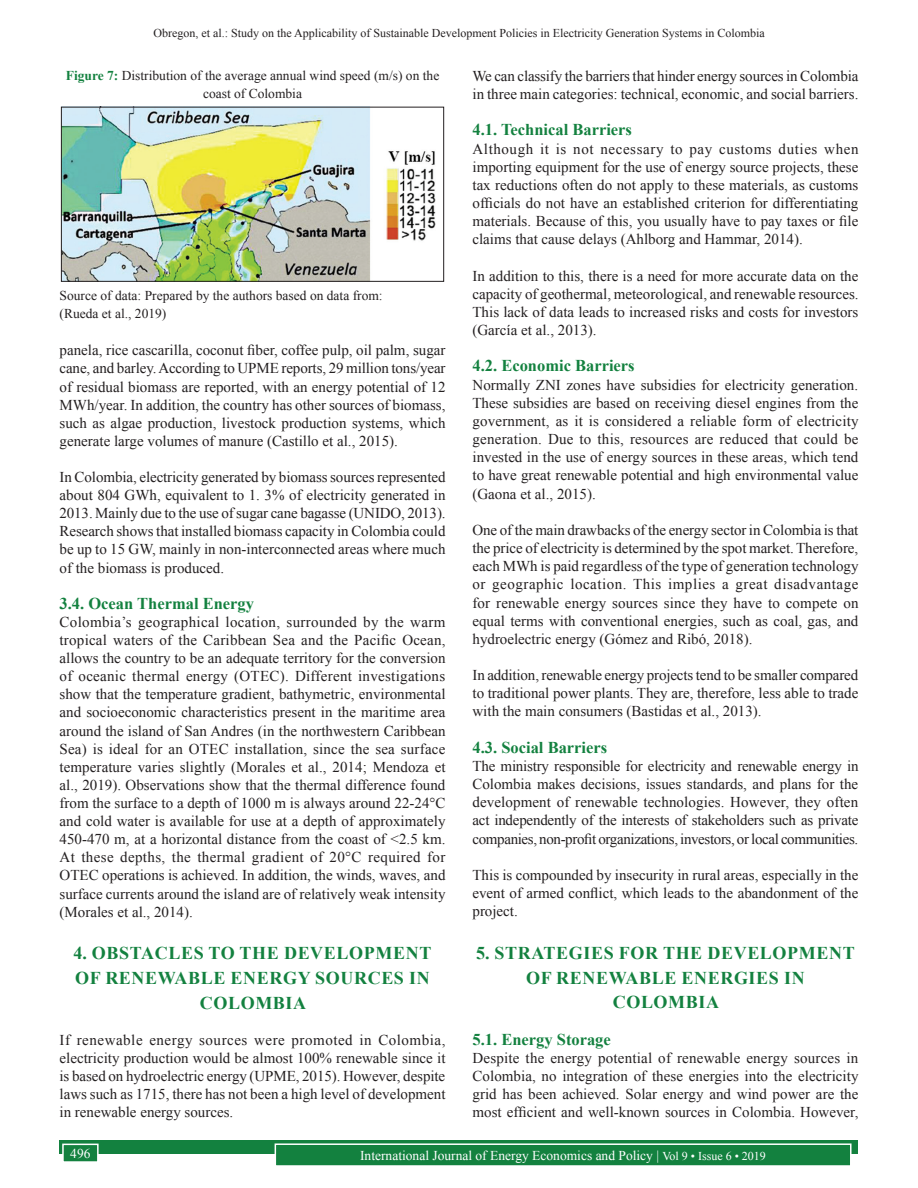
<style>
.page{position:relative;width:918px;height:1188px;background:#fff}
.page>*{position:absolute;margin:0;border:0;box-sizing:border-box;transform-origin:0 0}
.t1{font:700 18px/24.8px "Times New Roman";letter-spacing:.035em;color:#13813f;text-align:center}
.t2{font:700 16.5px "Times New Roman";color:#13813f}
.TX{font:15px/18.1px "Times New Roman";color:#231f20;text-align:justify}
.FGC{font:13.5px/18px "Times New Roman";color:#231f20;text-align:center}
.t3{font:13.5px "Times New Roman";color:#fff}
.FGC_SRC{font:13.5px/18px "Times New Roman";color:#231f20}
.t4{font:12px "Times New Roman";color:#231f20}
.s1{font-weight:700;color:#13813f}
.s2{font-size:12px}
</style>
<div class="page">
<div style="left:60px;top:1140px;width:798px;height:13px;background:#13813f"></div>
<div style="left:275px;top:1144px;width:576px;height:22px;background:#13813f"></div>
<div style="left:275px;top:1143px;width:577px;height:24px;border:2px solid #fff"></div>
<div style="left:63px;top:1144px;width:35px;height:18px;background:#13813f"></div>
<div style="left:62px;top:1144px;width:37px;height:19px;border:2px solid #fff"></div>
<img style="left:63px;top:109px;width:373px;height:171px">
<div style="left:61px;top:107px;width:383px;height:175px;border:1px solid #231f20"></div>
<p class="t4" style="left:153px;top:25px;width:613px">Obregon, et al.: Study on the Applicability of Sustainable Development Policies in Electricity Generation Systems in Colombia</p>
<p class="FGC" style="left:66px;top:66px;width:375px"><span class="s1">Figure 7:</span> Distribution of the average annual wind speed (m/s) on the coast of Colombia</p>
<p class="FGC_SRC" style="left:60px;top:286px;width:325px">Source of data: Prepared by the authors based on data from: (Rueda et al., 2019)</p>
<p class="TX" style="left:60px;top:341px;width:388px">panela, rice cascarilla, coconut fiber, coffee pulp, oil palm, sugar cane, and barley. According to UPME reports, 29 million tons/year of residual biomass are reported, with an energy potential of 12<br>MWh/year. In addition, the country has other sources of biomass, such as algae production, livestock production systems, which generate large volumes of manure (Castillo et al., 2015).</p>
<p class="TX" style="left:60px;top:467px;width:388px">In Colombia, electricity generated by biomass sources represented about 804 GWh, equivalent to 1. 3% of electricity generated in 2013. Mainly due to the use of sugar cane bagasse (UNIDO, 2013).<br>Research shows that installed biomass capacity in Colombia could be up to 15 GW, mainly in non-interconnected areas where much of the biomass is produced.</p>
<h2 class="t2" style="left:60px;top:591px;width:196px">3.4. Ocean Thermal Energy</h2>
<p class="TX" style="left:60px;top:612px;width:388px">Colombia’s geographical location, surrounded by the warm tropical waters of the Caribbean Sea and the Pacific Ocean, allows the country to be an adequate territory for the conversion of oceanic thermal energy (OTEC). Different investigations show that the temperature gradient, bathymetric, environmental and socioeconomic characteristics present in the maritime area around the island of San Andres (in the northwestern Caribbean Sea) is ideal for an OTEC installation, since the sea surface temperature varies slightly (Morales et al., 2014; Mendoza et al., 2019). Observations show that the thermal difference found from the surface to a depth of 1000 m is always around 22-24°C and cold water is available for use at a depth of approximately 450-470 m, at a horizontal distance from the coast of &lt;2.5 km.<br>At these depths, the thermal gradient of 20°C required for OTEC operations is achieved. In addition, the winds, waves, and surface currents around the island are of relatively weak intensity (Morales et al., 2014).</p>
<h1 class="t1" style="left:74px;top:940px;width:359px">4. OBSTACLES TO THE DEVELOPMENT<br>OF RENEWABLE ENERGY SOURCES IN<br>COLOMBIA</h1>
<p class="TX" style="left:60px;top:1030px;width:387px">If renewable energy sources were promoted in Colombia, electricity production would be almost 100% renewable since it is based on hydroelectric energy (UPME, 2015). However, despite laws such as 1715, there has not been a high level of development in renewable energy sources.</p>
<p class="TX" style="left:472px;top:66px;width:387px">We can classify the barriers that hinder energy sources in Colombia in three main categories: technical, economic, and social barriers.</p>
<h2 class="t2" style="left:472px;top:118px;width:161px">4.1. Technical Barriers</h2>
<p class="TX" style="left:472px;top:139px;width:388px">Although it is not necessary to pay customs duties when importing equipment for the use of energy source projects, these tax reductions often do not apply to these materials, as customs officials do not have an established criterion for differentiating materials. Because of this, you usually have to pay taxes or file claims that cause delays (Ahlborg and Hammar, 2014).</p>
<p class="TX" style="left:472px;top:266px;width:388px">In addition to this, there is a need for more accurate data on the capacity of geothermal, meteorological, and renewable resources.<br>This lack of data leads to increased risks and costs for investors (García et al., 2013).</p>
<h2 class="t2" style="left:472px;top:354px;width:164px">4.2. Economic Barriers</h2>
<p class="TX" style="left:472px;top:375px;width:388px">Normally ZNI zones have subsidies for electricity generation.<br>These subsidies are based on receiving diesel engines from the government, as it is considered a reliable form of electricity generation. Due to this, resources are reduced that could be invested in the use of energy sources in these areas, which tend to have great renewable potential and high environmental value (Gaona et al., 2015).</p>
<p class="TX" style="left:472px;top:520px;width:388px">One of the main drawbacks of the energy sector in Colombia is that the price of electricity is determined by the spot market. Therefore, each MWh is paid regardless of the type of generation technology or geographic location. This implies a great disadvantage for renewable energy sources since they have to compete on equal terms with conventional energies, such as coal, gas, and hydroelectric energy (Gómez and Ribó, 2018).</p>
<p class="TX" style="left:472px;top:666px;width:387px">In addition, renewable energy projects tend to be smaller compared to traditional power plants. They are, therefore, less able to trade with the main consumers (Bastidas et al., 2013).</p>
<h2 class="t2" style="left:472px;top:735px;width:136px">4.3. Social Barriers</h2>
<p class="TX" style="left:472px;top:756px;width:388px">The ministry responsible for electricity and renewable energy in Colombia makes decisions, issues standards, and plans for the development of renewable technologies. However, they often act independently of the interests of stakeholders such as private companies, non-profit organizations, investors, or local communities.</p>
<p class="TX" style="left:472px;top:865px;width:387px">This is compounded by insecurity in rural areas, especially in the event of armed conflict, which leads to the abandonment of the project.</p>
<h1 class="t1" style="left:476px;top:940px;width:380px">5. STRATEGIES FOR THE DEVELOPMENT<br>OF RENEWABLE ENERGIES IN<br>COLOMBIA</h1>
<h2 class="t2" style="left:472px;top:1027px;width:140px">5.1. Energy Storage</h2>
<p class="TX" style="left:472px;top:1048px;width:388px">Despite the energy potential of renewable energy sources in Colombia, no integration of these energies into the electricity grid has been achieved. Solar energy and wind power are the most efficient and well-known sources in Colombia. However,</p>
<p class="t3" style="left:70px;top:1144px;width:22px">496</p>
<p class="t3" style="left:360px;top:1146px;width:407px">International Journal of Energy Economics and Policy | <span class="s2">Vol 9 • Issue 6 • 2019</span></p>
</div>
